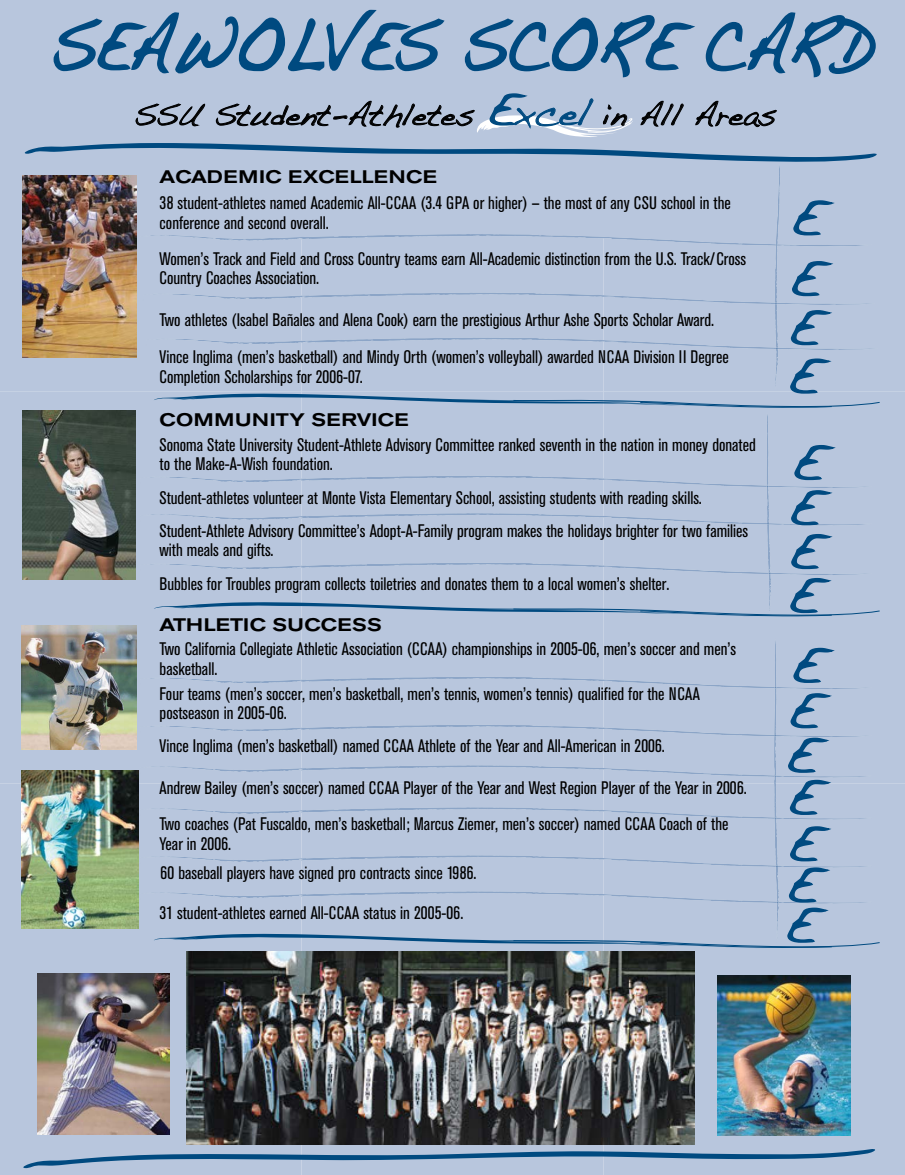
<style>
.page{position:relative;width:905px;height:1175px;background:#fff}
.page>*{position:absolute;margin:0;border:0;box-sizing:border-box;transform-origin:0 0}
.t1{font:70.05px "Handwriting Dakota";color:#004a80;scale:.86 1}
.t2{font:52.65px/44.5px "Handwriting Dakota";color:#004a80}
.t3{font:30px "Handwriting Dakota";color:#000}
.t4{font:condensed 18px/19.5px "Akzidenz Grotesk BE";color:#000}
.t5{font:500 expanded 18px "Akzidenz Grotesk BE";letter-spacing:.02em;color:#000}
.s1{font-size:48px;color:#004a80}
.s2{font-size:37.5px;color:#004a80}
</style>
<div class="page">
<div style="left:0;top:0;width:904px;height:236px;background:#b8c6dd"></div>
<div style="left:0;top:236px;width:904px;height:938px;background:#b8c6dd"></div>
<div style="left:528px;top:619px;width:250px;height:19px;background:#b8c6dd"></div>
<svg style="left:22px;top:1148px;width:854px;height:20px;background:#8ca8c7"></svg>
<svg style="left:52px;top:8px;width:395px;height:67px;background:#8aa7c6"></svg>
<svg style="left:463px;top:10px;width:414px;height:69px;background:#8ca8c7"></svg>
<svg style="left:23px;top:93px;width:857px;height:526px;background:#b1c1d8"></svg>
<div style="left:140px;top:638px;width:740px;height:312px;background:#b8c6dd"></div>
<img style="left:186px;top:951px;width:508px;height:193px">
<img style="left:22px;top:176px;width:114px;height:181px">
<img style="left:22px;top:410px;width:113px;height:169px">
<img style="left:21px;top:625px;width:115px;height:124px">
<img style="left:717px;top:975px;width:134px;height:161px">
<img style="left:21px;top:770px;width:117px;height:158px">
<img style="left:38px;top:973px;width:132px;height:161px">
<h1 class="t1" style="left:51px;top:4px;width:959px">SEAWOLVES SCORE CARD</h1>
<h3 class="t3" style="left:134px;top:97px;width:643px">SSU Student-Athletes <span class="s1">E</span><span class="s2">xcel</span> in All Areas</h3>
<p class="t5" style="left:160px;top:166px;width:279px">ACADEMIC EXCELLENCE</p>
<p class="t4" style="left:160px;top:194px;width:572px">38 student-athletes named Academic All-CCAA (3.4 GPA or higher) — the most of any CSU school in the conference and second overall.</p>
<p class="t4" style="left:160px;top:249px;width:588px">Women’s Track and Field and Cross Country teams earn All-Academic distinction from the U.S. Track/Cross<br>Country Coaches Association.</p>
<p class="t4" style="left:160px;top:310px;width:556px">Two athletes (Isabel Bañales and Alena Cook) earn the prestigious Arthur Ashe Sports Scholar Award.</p>
<p class="t4" style="left:160px;top:348px;width:570px">Vince Inglima (men’s basketball) and Mindy Orth (women’s volleyball) awarded NCAA Division II Degree<br>Completion Scholarships for 2006-07.</p>
<p class="t5" style="left:160px;top:410px;width:251px">COMMUNITY SERVICE</p>
<p class="t4" style="left:160px;top:435px;width:597px">Sonoma State University Student-Athlete Advisory Committee ranked seventh in the nation in money donated to the Make-A-Wish foundation.</p>
<p class="t4" style="left:160px;top:482px;width:590px;line-height:32.5px">Student-athletes volunteer at Monte Vista Elementary School, assisting students with reading skills.<br>Student-Athlete Advisory Committee’s Adopt-A-Family program makes the holidays brighter for two families</p>
<p class="t4" style="left:160px;top:541px;width:116px">with meals and gifts.</p>
<p class="t4" style="left:160px;top:575px;width:511px">Bubbles for Troubles program collects toiletries and donates them to a local women’s shelter.</p>
<p class="t5" style="left:160px;top:614px;width:224px">ATHLETIC SUCCESS</p>
<p class="t4" style="left:160px;top:640px;width:578px">Two California Collegiate Athletic Association (CCAA) championships in 2005-06, men’s soccer and men’s basketball.</p>
<p class="t4" style="left:160px;top:684px;width:542px">Four teams (men’s soccer, men’s basketball, men’s tennis, women’s tennis) qualified for the NCAA postseason in 2005-06.</p>
<p class="t4" style="left:160px;top:736px;width:507px">Vince Inglima (men’s basketball) named CCAA Athlete of the Year and All-American in 2006.</p>
<p class="t4" style="left:160px;top:769px;width:588px;line-height:36.5px">Andrew Bailey (men’s soccer) named CCAA Player of the Year and West Region Player of the Year in 2006.<br>Two coaches (Pat Fuscaldo, men’s basketball; Marcus Ziemer, men’s soccer) named CCAA Coach of the</p>
<p class="t4" style="left:160px;top:828px;width:318px;line-height:29.7px">Year in 2006.<br>60 baseball players have signed pro contracts since 1986.</p>
<p class="t4" style="left:160px;top:903px;width:305px">31 student-athletes earned All-CCAA status in 2005-06.</p>
<h2 class="t2" style="left:788px;top:186px;width:33px;line-height:60.8px">E<br>E</h2>
<h2 class="t2" style="left:787px;top:302px;width:32px;line-height:48.4px">E<br>E</h2>
<h2 class="t2" style="left:787px;top:439px;width:35px;text-align:justify">E E E E</h2>
<h2 class="t2" style="left:784px;top:642px;width:37px;text-align:justify">E E E E E</h2>
<h2 class="t2" style="left:784px;top:863px;width:33px;line-height:40.2px">E<br>E</h2>
</div>
